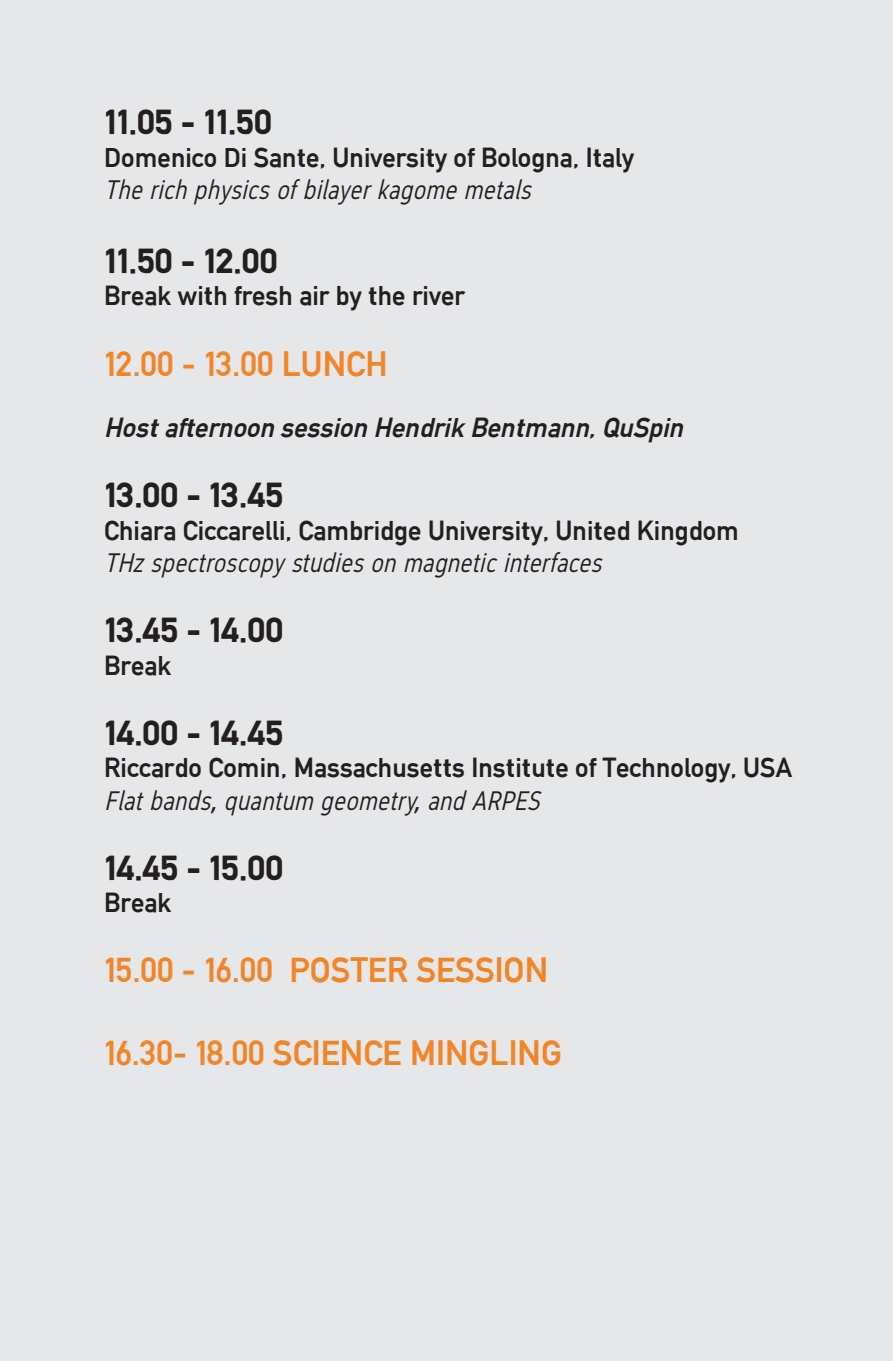
<style>
.page{position:relative;width:893px;height:1361px;background:#e6e7e9}
.page>*{position:absolute;margin:0;border:0;box-sizing:border-box;transform-origin:0 0}
.t1{font:34.5px "NTNU DIN black";color:#231f20}
.t2{font:34.5px "NTNU DIN bold";color:#f28527}
.t3{font:27px "NTNU DIN bold";color:#231f20}
.t4{font:27px "NTNU DIN Regular italic";color:#231f20}
.t5{font:italic 27px "NTNU DIN bold";color:#231f20}
</style>
<div class="page">
<p class="t1" style="left:104px;top:102px;width:169px">11.05 - 11.50</p>
<p class="t3" style="left:104px;top:142px;width:531px">Domenico Di Sante, University of Bologna, Italy</p>
<p class="t4" style="left:104px;top:174px;width:428px">The rich physics of bilayer kagome metals</p>
<p class="t1" style="left:104px;top:241px;width:175px">11.50 - 12.00</p>
<p class="t3" style="left:104px;top:280px;width:362px">Break with fresh air by the river</p>
<p class="t2" style="left:104px;top:343px;width:285px">12.00 - 13.00 LUNCH</p>
<p class="t5" style="left:104px;top:412px;width:587px">Hostafternoon session Hendrik Bentmann,QuSpin</p>
<p class="t1" style="left:104px;top:475px;width:181px">13.00 - 13.45</p>
<p class="t3" style="left:104px;top:514px;width:637px">Chiara Ciccarelli, Cambridge University, United Kingdom</p>
<p class="t4" style="left:104px;top:547px;width:499px">THz spectroscopy studies on magnetic interfaces</p>
<p class="t1" style="left:104px;top:610px;width:181px">13.45 - 14.00</p>
<p class="t3" style="left:104px;top:649px;width:69px">Break</p>
<p class="t1" style="left:104px;top:712px;width:181px">14.00 - 14.45</p>
<p class="t3" style="left:104px;top:752px;width:690px">Riccardo Comin, Massachusetts Institute of Technology, USA</p>
<p class="t4" style="left:104px;top:784px;width:437px">Flat bands, quantum geometry, and ARPES</p>
<p class="t1" style="left:104px;top:847px;width:181px">14.45 - 15.00</p>
<p class="t3" style="left:104px;top:887px;width:69px">Break</p>
<p class="t2" style="left:104px;top:950px;width:446px">15.00 - 16.00 POSTER SESSION</p>
<p class="t2" style="left:104px;top:1033px;width:459px">16.30- 18.00 SCIENCE MINGLING</p>
</div>
